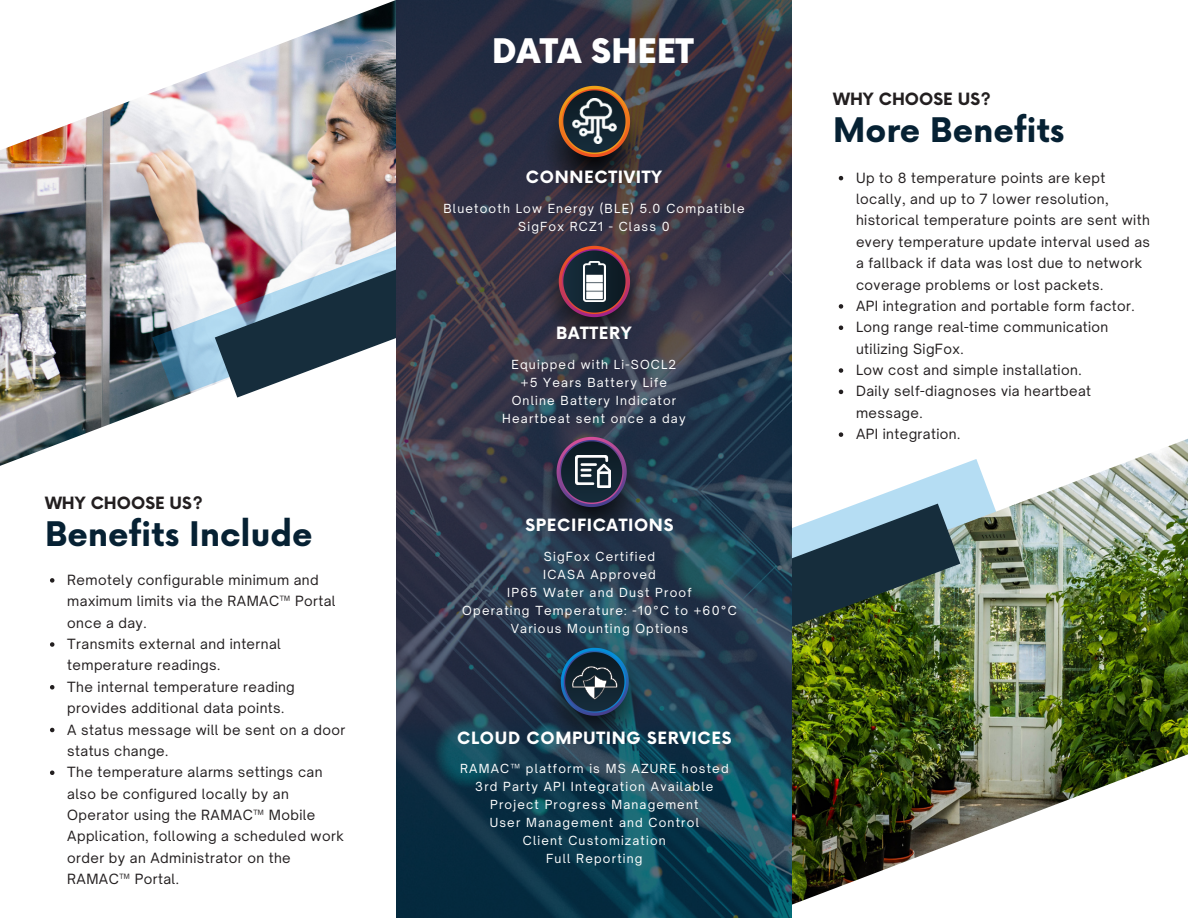
<style>
.page{position:relative;width:1188px;height:918px;background:#fff}
.page>*{position:absolute;margin:0;border:0;box-sizing:border-box;transform-origin:0 0}
.t1{font:700 33px "Now";color:#062133}
.t2{font:900 33px "Now";color:#fff}
.t3{font:700 16.5px "Now";letter-spacing:.04em;color:#fff}
.t4{font:700 16.5px "Now";color:#231f20}
.t5{font:13.5px/21.3px "Open Sauce One";letter-spacing:.03em;color:#231f20}
.t6{font:12px "Open Sauce One";letter-spacing:.1em;color:#fff}
</style>
<div class="page">
<img style="left:0;top:0;width:396px;height:466px">
<img style="left:81px;top:174px;width:315px;height:276px">
<img style="left:143px;top:183px;width:253px;height:267px">
<img style="left:792px;top:434px;width:396px;height:471px">
<img style="left:792px;top:451px;width:240px;height:267px">
<svg style="left:396px;top:0;width:396px;height:918px;background:#29394b"></svg>
<svg style="left:50px;top:578px;width:4px;height:5px"></svg>
<svg style="left:50px;top:642px;width:4px;height:5px"></svg>
<svg style="left:50px;top:685px;width:4px;height:5px"></svg>
<svg style="left:50px;top:728px;width:4px;height:4px"></svg>
<svg style="left:50px;top:771px;width:4px;height:4px"></svg>
<svg style="left:839px;top:176px;width:4px;height:4px"></svg>
<svg style="left:839px;top:304px;width:4px;height:5px"></svg>
<svg style="left:839px;top:326px;width:4px;height:4px"></svg>
<svg style="left:839px;top:368px;width:4px;height:5px"></svg>
<svg style="left:839px;top:390px;width:4px;height:4px"></svg>
<svg style="left:839px;top:432px;width:4px;height:5px"></svg>
<img style="left:542px;top:442px;width:99px;height:99px">
<svg style="left:557px;top:437px;width:70px;height:70px;background:#36304c"></svg>
<img style="left:547px;top:648px;width:95px;height:95px">
<img style="left:576px;top:455px;width:34px;height:33px">
<svg style="left:561px;top:648px;width:68px;height:68px;background:#24435a"></svg>
<img style="left:544px;top:246px;width:100px;height:100px">
<svg style="left:559px;top:246px;width:71px;height:71px;background:#442b3b"></svg>
<img style="left:583px;top:261px;width:23px;height:41px">
<img style="left:544px;top:100px;width:100px;height:100px">
<svg style="left:559px;top:86px;width:71px;height:71px;background:#5f412b"></svg>
<img style="left:572px;top:99px;width:44px;height:45px">
<p class="t4" style="left:45px;top:494px;width:159px">WHY CHOOSE US?</p>
<p class="t1" style="left:45px;top:516px;width:269px">Benefits Include</p>
<p class="t5" style="left:67px;top:569px;width:270px">Remotely configurable minimum and maximum limits via the RAMAC™ Portal once a day.</p>
<p class="t5" style="left:67px;top:633px;width:215px">Transmits external and internal temperature readings.</p>
<p class="t5" style="left:67px;top:676px;width:229px">The internal temperature reading provides additional data points.</p>
<p class="t5" style="left:67px;top:719px;width:280px">A status message will be sent on a door status change.</p>
<p class="t5" style="left:67px;top:761px;width:278px">The temperature alarms settings can also be configured locally by an<br>Operator using the RAMAC™ Mobile<br>Application, following a scheduled work order by an Administrator on the<br>RAMAC™ Portal.</p>
<p class="t2" style="left:492px;top:34px;width:203px">DATA SHEET</p>
<p class="t3" style="left:526px;top:169px;width:138px">CONNECTIVITY</p>
<p class="t6" style="left:443px;top:201px;width:303px">Bluetooth Low Energy (BLE) 5.0 Compatible</p>
<p class="t6" style="left:518px;top:219px;width:153px">SigFox RCZ1 - Class 0</p>
<p class="t3" style="left:556px;top:325px;width:77px">BATTERY</p>
<p class="t6" style="left:512px;top:357px;width:166px">Equipped with Li-SOCL2</p>
<p class="t6" style="left:521px;top:375px;width:148px">+5 Years Battery Life</p>
<p class="t6" style="left:512px;top:393px;width:166px">Online Battery Indicator</p>
<p class="t6" style="left:502px;top:411px;width:185px">Heartbeat sent once a day</p>
<p class="t3" style="left:526px;top:516px;width:149px">SPECIFICATIONS</p>
<p class="t6" style="left:544px;top:549px;width:113px">SigFox Certified</p>
<p class="t6" style="left:543px;top:567px;width:114px">ICASA Approved</p>
<p class="t6" style="left:507px;top:585px;width:186px">IP65 Water and Dust Proof</p>
<p class="t6" style="left:462px;top:603px;width:276px">Operating Temperature: -10°C to +60°C</p>
<p class="t6" style="left:511px;top:621px;width:179px">Various Mounting Options</p>
<p class="t3" style="left:457px;top:729px;width:276px">CLOUD COMPUTING SERVICES</p>
<p class="t6" style="left:460px;top:761px;width:270px">RAMAC™ platform is MS AZURE hosted</p>
<p class="t6" style="left:475px;top:779px;width:240px">3rd Party API Integration Available</p>
<p class="t6" style="left:490px;top:797px;width:210px">Project Progress Management</p>
<p class="t6" style="left:490px;top:815px;width:211px">User Management and Control</p>
<p class="t6" style="left:523px;top:833px;width:145px">Client Customization</p>
<p class="t6" style="left:546px;top:851px;width:98px">Full Reporting</p>
<p class="t4" style="left:833px;top:90px;width:159px">WHY CHOOSE US?</p>
<p class="t1" style="left:833px;top:112px;width:233px">More Benefits</p>
<p class="t5" style="left:856px;top:167px;width:296px">Up to 8 temperature points are kept locally, and up to 7 lower resolution, historical temperature points are sent with every temperature update interval used as a fallback if data was lost due to network coverage problems or lost packets.</p>
<p class="t5" style="left:856px;top:295px;width:280px">API integration and portable form factor.</p>
<p class="t5" style="left:856px;top:316px;width:254px">Long range real-time communication utilizing SigFox.</p>
<p class="t5" style="left:856px;top:359px;width:227px">Low cost and simple installation.</p>
<p class="t5" style="left:856px;top:381px;width:237px">Daily self-diagnoses via heartbeat message.</p>
<p class="t5" style="left:856px;top:423px;width:106px">API integration.</p>
</div>
